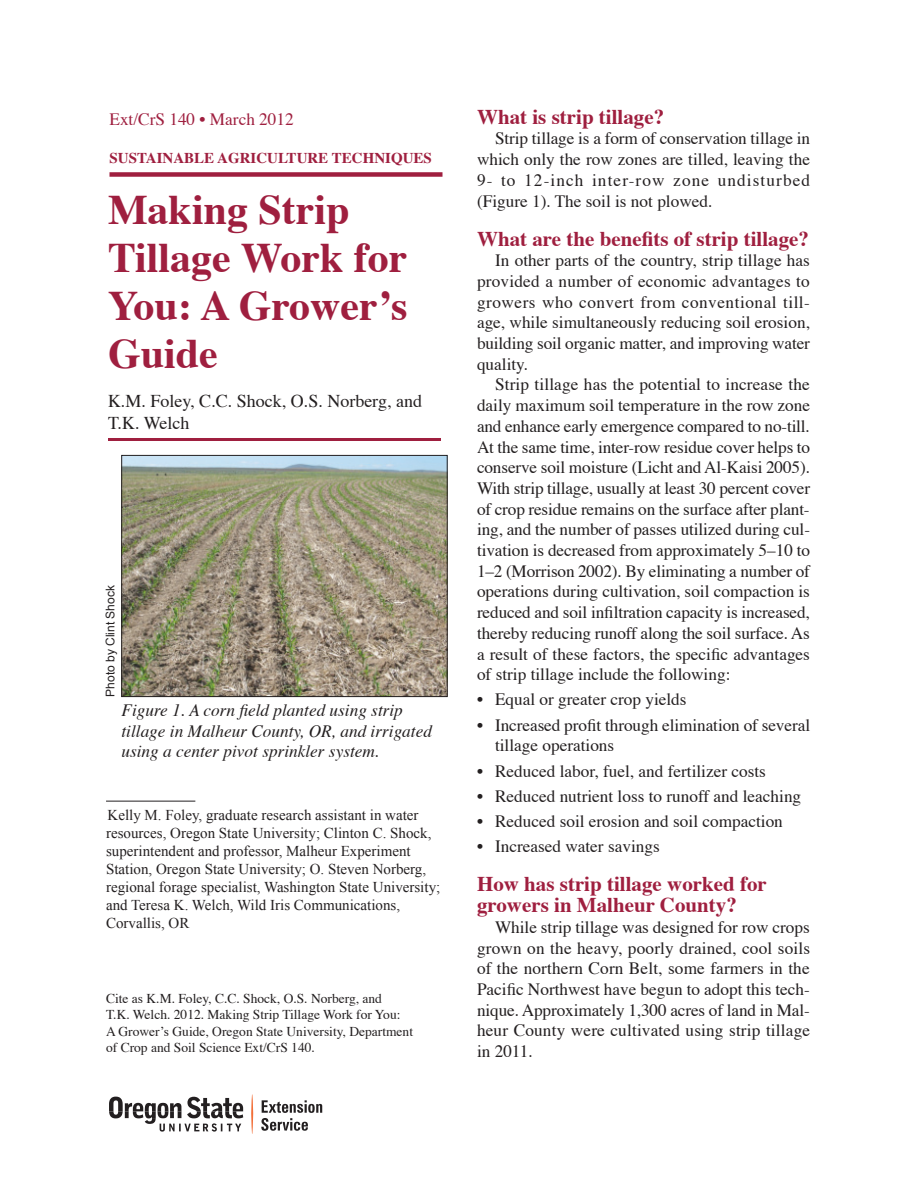
<style>
.page{position:relative;width:918px;height:1188px;background:#fff}
.page>*{position:absolute;margin:0;border:0;box-sizing:border-box;transform-origin:0 0}
.t1{font:700 42px/48px "Times";color:#9f1f3f}
.t2{font:700 21px/21px "Times";color:#9f1f3f}
.t3{font:18px/21.6px "Times";color:#231f20}
.t4{font:17.25px/20.7px "Times";color:#231f20;text-align:justify}
.t5{font:italic 17.25px/20.7px "Times";color:#231f20}
.t6{font:17.25px "Times";color:#9f1f3f}
.t7{font:15px/18px "Times New Roman";color:#231f20}
.t8{font:700 15px "Times";color:#9f1f3f}
.t9{font:13.5px/16.2px "Times";color:#231f20}
.t10{font:12px "Arial";color:#231f20}
</style>
<div class="page">
<hr style="left:108px;top:438px;width:333px;height:3px;background:#9f1f3f">
<hr style="left:106px;top:801px;width:89px;height:1px;background:#231f20">
<svg style="left:109px;top:1097px;width:134px;height:35px"></svg>
<svg style="left:251px;top:1094px;width:2px;height:40px"></svg>
<svg style="left:261px;top:1100px;width:61px;height:31px"></svg>
<div style="left:110px;top:172px;width:332px;height:5px;background:#9f1f3f"></div>
<img style="left:124px;top:457px;width:321px;height:238px">
<div style="left:122px;top:455px;width:325px;height:242px;border:1px solid #231f20"></div>
<p class="t6" style="left:110px;top:103px;width:186px">Ext/CrS 140 • March 2012</p>
<p class="t8" style="left:110px;top:144px;width:324px">SUSTAINABLE AGRICULTURE TECHNIQUES</p>
<h1 class="t1" style="left:108px;top:181px;width:301px">Making Strip<br>Tillage Work for<br>You: A Grower’s<br>Guide</h1>
<p class="t3" style="left:108px;top:389px;width:316px">K.M. Foley, C.C. Shock, O.S. Norberg, and<br>T.K. Welch</p>
<p class="t10" style="left:103px;top:697px;width:113px;rotate:-90deg">Photo by Clint Shock</p>
<p class="t5" style="left:122px;top:698px;width:312px">Figure 1. A corn field planted using strip tillage in Malheur County, OR, and irrigated using a center pivot sprinkler system.</p>
<p class="t7" style="left:106px;top:805px;width:336px">Kelly M. Foley, graduate research assistant in water resources, Oregon State University; Clinton C. Shock, superintendent and professor, Malheur Experiment Station, Oregon State University; O. Steven Norberg, regional forage specialist, Washington State University; and Teresa K. Welch, Wild Iris Communications, Corvallis, OR</p>
<p class="t9" style="left:106px;top:989px;width:309px">Cite as K.M. Foley, C.C. Shock, O.S. Norberg, and<br>T.K. Welch. 2012. Making Strip Tillage Work for You:<br>A Grower’s Guide, Oregon State University, Department of Crop and Soil Science Ext/CrS 140.</p>
<p class="t2" style="left:477px;top:104px;width:189px">What is strip tillage?</p>
<p class="t4" style="left:477px;top:127px;width:335px;text-indent:18px">Strip tillage is a form of conservation tillage in which only the row zones are tilled, leaving the 9- to 12-inch inter-row zone undisturbed (Figure 1). The soil is not plowed.</p>
<p class="t2" style="left:477px;top:226px;width:334px">What are the benefits of strip tillage?</p>
<p class="t4" style="left:477px;top:249px;width:335px;text-indent:18px">In other parts of the country, strip tillage has provided a number of economic advantages to growers who convert from conventional till&shy;age, while simultaneously reducing soil erosion, building soil organic matter, and improving water quality.</p>
<p class="t4" style="left:477px;top:373px;width:335px;text-indent:18px">Strip tillage has the potential to increase the daily maximum soil temperature in the row zone and enhance early emergence compared to no-till.<br>At the same time, inter-row residue cover helps to conserve soil moisture (Licht and Al-Kaisi 2005).<br>With strip tillage, usually at least 30 percent cover of crop residue remains on the surface after plant&shy;ing, and the number of passes utilized during cul&shy;tivation is decreased from approximately 5–10 to 1–2 (Morrison 2002). By eliminating a number of operations during cultivation, soil compaction is reduced and soil infiltration capacity is increased, thereby reducing runoff along the soil surface. As a result of these factors, the specific advantages of strip tillage include the following:</p>
<p class="t4" style="left:477px;top:688px;width:211px">• Equal or greater crop yields</p>
<p class="t4" style="left:495px;top:713px;width:317px;text-indent:-18px">• Increased profit through elimination of several tillage operations</p>
<p class="t4" style="left:477px;top:759px;width:290px">• Reduced labor, fuel, and fertilizer costs</p>
<p class="t4" style="left:477px;top:784px;width:326px">• Reduced nutrient loss to runoff and leaching</p>
<p class="t4" style="left:477px;top:809px;width:307px">• Reduced soil erosion and soil compaction</p>
<p class="t4" style="left:477px;top:835px;width:184px">• Increased water savings</p>
<p class="t2" style="left:477px;top:871px;width:291px">How has strip tillage worked for growers in Malheur County?</p>
<p class="t4" style="left:477px;top:915px;width:335px;text-indent:18px">While strip tillage was designed for row crops grown on the heavy, poorly drained, cool soils of the northern Corn Belt, some farmers in the Pacific Northwest have begun to adopt this tech&shy;nique. Approximately 1,300 acres of land in Mal&shy;heur County were cultivated using strip tillage in 2011.</p>
</div>
